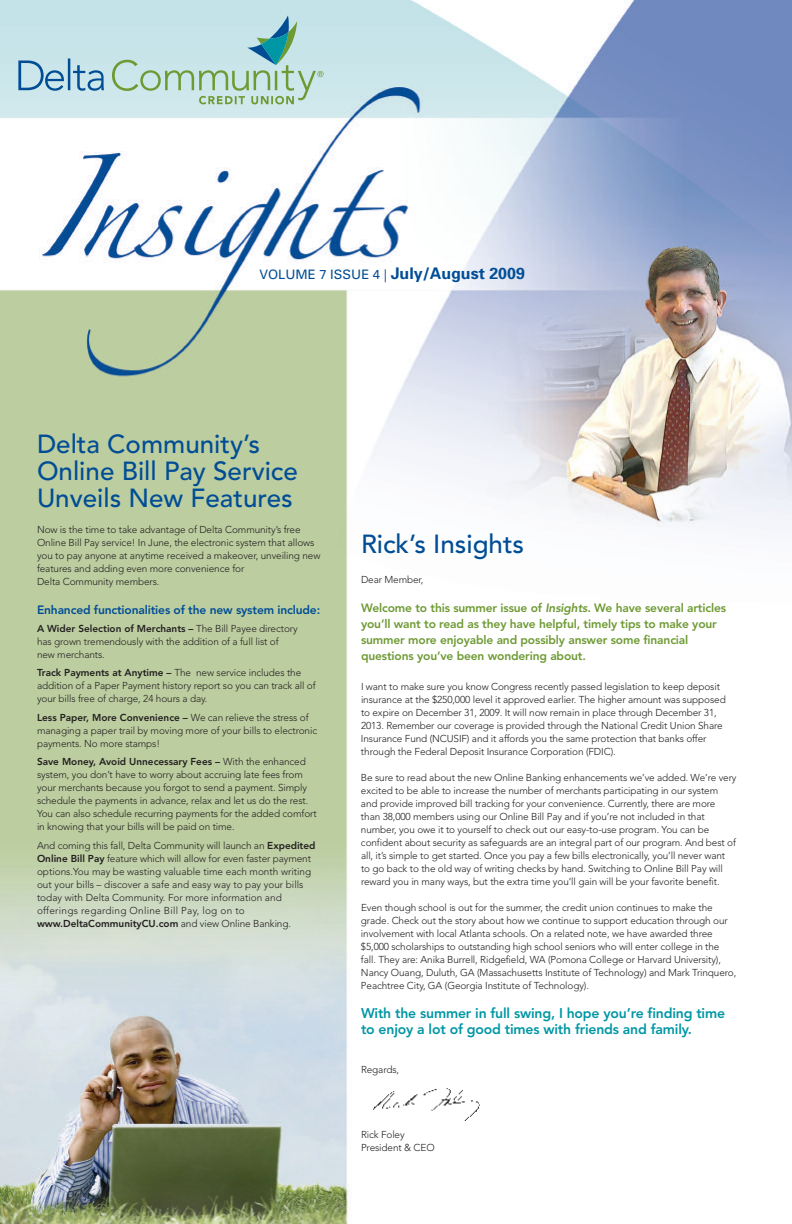
<style>
.page{position:relative;width:792px;height:1224px;background:#fff}
.page>*{position:absolute;margin:0;border:0;box-sizing:border-box;transform-origin:0 0}
.t1{font:500 26px/27px "Avenir";color:#014d95}
.t2{font:700 16px "Univers";color:#014d95}
.t3{font:800 14px/16px "Avenir";letter-spacing:-.01em;color:#0097a4}
.t4{font:800 12px/16px "Avenir";letter-spacing:-.01em;color:#6e9a34}
.t5{font:800 12px "Avenir";letter-spacing:-.01em;color:#014d95}
.t6{font:300 10px/13px "Avenir";letter-spacing:-.01em;color:#231f20}
.s1{font-weight:400;font-size:13px}
.s2{font-weight:800}
.s3{font-style:italic}
</style>
<div class="page">
<img style="left:0;top:0;width:792px;height:1224px">
<svg style="left:18px;top:58px;width:86px;height:33px;background:#98bfd5"></svg>
<svg style="left:112px;top:16px;width:212px;height:88px;background:#b8d9d5"></svg>
<img style="left:367px;top:1086px;width:118px;height:34px">
<h2 class="t2" style="left:259px;top:267px;width:267px"><span class="s1">VOLUME 7 ISSUE 4 |</span> July/August 2009</h2>
<h1 class="t1" style="left:37px;top:432px;width:262px">Delta Community’s<br>Online Bill Pay Service<br>Unveils New Features</h1>
<p class="t6" style="left:37px;top:524px;width:285px">Now is the time to take advantage of Delta Community’s free Online Bill Pay service! In June, the electronic system that allows you to pay anyone at anytime received a makeover, unveiling new features and adding even more convenience for<br>Delta Community members.</p>
<p class="t5" style="left:37px;top:605px;width:285px">Enhanced functionalities of the new system include:</p>
<p class="t6" style="left:37px;top:623px;width:262px"><span class="s2">A Wider Selection of Merchants –</span> The Bill Payee directory has grown tremendously with the addition of a full list of new merchants.</p>
<p class="t6" style="left:37px;top:667px;width:280px"><span class="s2">Track Payments at Anytime –</span> The new service includes the addition of a Paper Payment history report so you can track all of your bills free of charge, 24 hours a day.</p>
<p class="t6" style="left:37px;top:712px;width:282px"><span class="s2">Less Paper, More Convenience –</span> We can relieve the stress of managing a paper trail by moving more of your bills to electronic payments. No more stamps!</p>
<p class="t6" style="left:37px;top:756px;width:281px"><span class="s2">Save Money, Avoid Unnecessary Fees –</span> With the enhanced system, you don’t have to worry about accruing late fees from your merchants because you forgot to send a payment. Simply schedule the payments in advance, relax and let us do the rest.<br>You can also schedule recurring payments for the added comfort in knowing that your bills will be paid on time.</p>
<p class="t6" style="left:37px;top:840px;width:280px">And coming this fall, Delta Community will launch an <span class="s2">Expedited Online Bill Pay</span> feature which will allow for even faster payment options.You may be wasting valuable time each month writing out your bills – discover a safe and easy way to pay your bills today with Delta Community. For more information and offerings regarding Online Bill Pay, log on to <span class="s2">www.DeltaCommunityCU.com</span> and view Online Banking.</p>
<h1 class="t1" style="left:361px;top:532px;width:165px">Rick’s Insights</h1>
<p class="t6" style="left:361px;top:574px;width:64px">Dear Member,</p>
<p class="t4" style="left:361px;top:601px;width:367px">Welcome to this summer issue of <span class="s3">Insights</span>. We have several articles you’ll want to read as they have helpful, timely tips to make your summer more enjoyable and possibly answer some financial questions you’ve been wondering about.</p>
<p class="t6" style="left:361px;top:681px;width:366px">I want to make sure you know Congress recently passed legislation to keep deposit insurance at the $250,000 level it approved earlier. The higher amount was supposed to expire on December 31, 2009. It will now remain in place through December 31, 2013. Remember our coverage is provided through the National Credit Union Share Insurance Fund (NCUSIF) and it affords you the same protection that banks offer through the Federal Deposit Insurance Corporation (FDIC).</p>
<p class="t6" style="left:361px;top:772px;width:377px">Be sure to read about the new Online Banking enhancements we’ve added. We’re very excited to be able to increase the number of merchants participating in our system and provide improved bill tracking for your convenience. Currently, there are more than 38,000 members using our Online Bill Pay and if you’re not included in that number, you owe it to yourself to check out our easy-to-use program. You can be confident about security as safeguards are an integral part of our program. And best of all, it’s simple to get started. Once you pay a few bills electronically, you’ll never want to go back to the old way of writing checks by hand. Switching to Online Bill Pay will reward you in many ways, but the extra time you’ll gain will be your favorite benefit.</p>
<p class="t6" style="left:361px;top:902px;width:377px">Even though school is out for the summer, the credit union continues to make the grade. Check out the story about how we continue to support education through our involvement with local Atlanta schools. On a related note, we have awarded three $5,000 scholarships to outstanding high school seniors who will enter college in the fall. They are: Anika Burrell, Ridgefield, WA (Pomona College or Harvard University), Nancy Ouang, Duluth, GA (Massachusetts Institute of Technology) and Mark Trinquero, Peachtree City, GA (Georgia Institute of Technology).</p>
<h3 class="t3" style="left:361px;top:1006px;width:366px">With the summer in full swing, I hope you’re finding time to enjoy a lot of good times with friends and family.</h3>
<p class="t6" style="left:361px;top:1064px;width:40px">Regards,</p>
<p class="t6" style="left:361px;top:1129px;width:75px">Rick Foley<br>President &amp; CEO</p>
</div>
